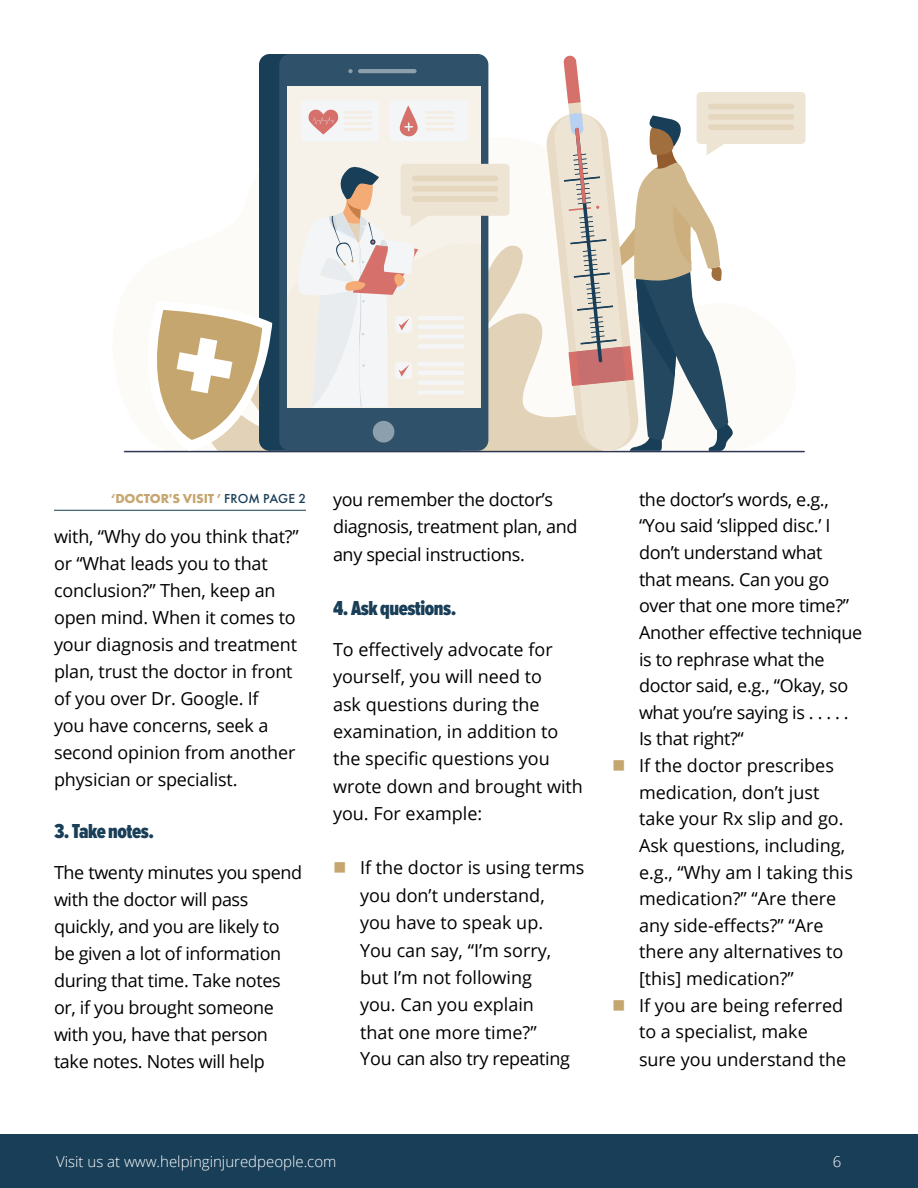
<style>
.page{position:relative;width:918px;height:1188px;background:#fff}
.page>*{position:absolute;margin:0;border:0;box-sizing:border-box;transform-origin:0 0}
.t1{font:900 21px "Proxima Nova Ex Cn";letter-spacing:-.02em;color:#183e58}
.t2{font:18px/26.7px "Open Sans";letter-spacing:-.01em;color:#000}
.t3{font:300 15px "Open Sans";color:#fff}
.t4{font:700 13.5px "Futura PT";letter-spacing:-.01em;color:#c6a66f}
.s1{font-weight:500;color:#183e58}
</style>
<div class="page">
<div style="left:0;top:1134px;width:918px;height:54px;background:#183e58"></div>
<hr style="left:54px;top:510px;width:252px;height:1px;background:#183e58">
<hr style="left:124px;top:451px;width:681px;height:1px;background:#2e3652">
<div style="left:259px;top:54px;width:209px;height:397px;background:#183e58;border-radius:11px"></div>
<div style="left:279px;top:54px;width:209px;height:397px;background:#2f5169;border-radius:11px"></div>
<svg style="left:124px;top:310px;width:149px;height:141px"></svg>
<svg style="left:287px;top:55px;width:519px;height:397px"></svg>
<p class="t4" style="left:111px;top:490px;width:197px">‘DOCTOR'S VISIT ’ <span class="s1">FROM PAGE 2</span></p>
<p class="t2" style="left:54px;top:523px;width:246px">with, “Why do you think that?” or “What leads you to that conclusion?” Then, keep an open mind. When it comes to your diagnosis and treatment plan, trust the doctor in front of you over Dr. Google. If<br>you have concerns, seek a second opinion from another physician or specialist.</p>
<p class="t1" style="left:54px;top:820px;width:102px">3. Take notes.</p>
<p class="t2" style="left:54px;top:858px;width:250px">The twenty minutes you spend with the doctor will pass quickly, and you are likely to be given a lot of information during that time. Take notes or, if you brought someone with you, have that person take notes. Notes will help</p>
<p class="t2" style="left:333px;top:485px;width:246px;line-height:27.3px">you remember the doctor’s diagnosis, treatment plan, and any special instructions.</p>
<p class="t1" style="left:333px;top:596px;width:125px">4. Ask questions.</p>
<p class="t2" style="left:333px;top:635px;width:251px;line-height:27.3px">To effectively advocate for yourself, you will need to<br>ask questions during the examination, in addition to the specific questions you wrote down and brought with you. For example:</p>
<p class="t2" style="left:360px;top:854px;width:226px;line-height:27.3px">If the doctor is using terms you don’t understand,<br>you have to speak up.<br>You can say, “I’m sorry,<br>but I’m not following<br>you. Can you explain<br>that one more time?”<br>You can also try repeating</p>
<p class="t2" style="left:639px;top:486px;width:225px">the doctor’s words, e.g., “You said ‘slipped disc.’ I don’t understand what<br>that means. Can you go over that one more time?”<br>Another effective technique is to rephrase what the doctor said, e.g., “Okay, so what you’re saying is . . . . .<br>Is that right?“<br>If the doctor prescribes medication, don’t just<br>take your Rx slip and go.<br>Ask questions, including, e.g., “Why am I taking this medication?” “Are there any side-effects?” “Are there any alternatives to [this] medication?”<br>If you are being referred to a specialist, make<br>sure you understand the</p>
<p class="t3" style="left:56px;top:1151px;width:282px">Visit us at www.helpinginjuredpeople.com</p>
<p class="t3" style="left:833px;top:1151px;width:10px">6</p>
</div>
